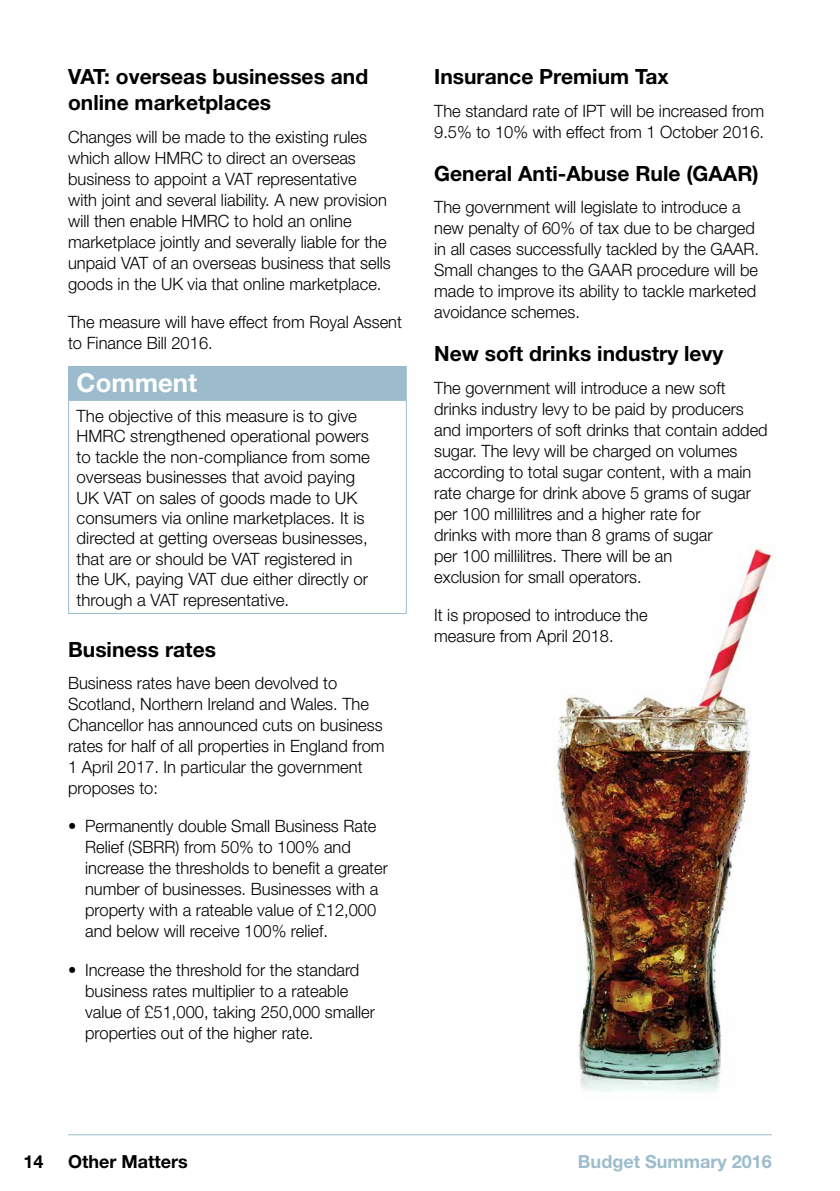
<style>
.page{position:relative;width:840px;height:1191px;background:#fff}
.page>*{position:absolute;margin:0;border:0;box-sizing:border-box;transform-origin:0 0}
.t1{font:700 26px "Helvetica Neue";color:#fff}
.t2{font:700 21px/26px "Helvetica Neue";color:#000}
.t3{font:700 18px "Helvetica Neue";color:#9cbccd}
.t4{font:700 18px "Helvetica Neue";color:#000}
.t5{font:300 17px/21px "Helvetica Neue";color:#000}
.s1{font-weight:400}
</style>
<div class="page">
<img style="left:555px;top:544px;width:219px;height:549px">
<hr style="left:68px;top:1134px;width:703px;height:1px;background:#9cbccd">
<div style="left:69px;top:366px;width:337px;height:34px;background:#9cbccd"></div>
<hr style="left:68px;top:366px;width:338px;height:1px;background:#9cbccd">
<hr style="left:68px;top:367px;width:1px;height:33px;background:#9cbccd">
<hr style="left:68px;top:400px;width:338px;height:1px;background:#9cbccd">
<hr style="left:68px;top:401px;width:1px;height:212px;background:#9cbccd">
<hr style="left:405px;top:401px;width:1px;height:212px;background:#9cbccd">
<hr style="left:68px;top:613px;width:338px;height:1px;background:#9cbccd">
<p class="t2" style="left:68px;top:64px;width:301px">VAT: overseas businesses and online marketplaces</p>
<p class="t5" style="left:68px;top:126px;width:324px">Changes will be made to the existing rules which allow HMRC to direct an overseas business to appoint a VAT representative<br>with joint and several liability. A new provision will then enable HMRC to hold an online marketplace jointly and severally liable for the unpaid VAT of an overseas business that sells goods in the UK via that online marketplace.</p>
<p class="t5" style="left:68px;top:311px;width:335px">The measure will have effect from Royal Assent to Finance Bill 2016.</p>
<h1 class="t1" style="left:77px;top:367px;width:122px">Comment</h1>
<p class="t5" style="left:77px;top:405px;width:295px;line-height:20.4px">The objective of this measure is to give HMRC strengthened operational powers to tackle the non-compliance from some overseas businesses that avoid paying UK VAT on sales of goods made to UK consumers via online marketplaces. It is directed at getting overseas businesses, that are or should be VAT registered in the UK, paying VAT due either directly or through a VAT representative.</p>
<p class="t2" style="left:68px;top:636px;width:149px">Business rates</p>
<p class="t5" style="left:68px;top:672px;width:318px">Business rates have been devolved to Scotland, Northern Ireland and Wales. The Chancellor has announced cuts on business rates for half of all properties in England from 1 April 2017. In particular the government proposes to:</p>
<p class="t5" style="left:85px;top:815px;width:304px;text-indent:-17px"><span class="s1">•</span> Permanently double Small Business Rate Relief (SBRR) from 50% to 100% and increase the thresholds to benefit a greater number of businesses. Businesses with a property with a rateable value of £12,000 and below will receive 100% relief.</p>
<p class="t5" style="left:85px;top:958px;width:291px;text-indent:-17px"><span class="s1">•</span> Increase the threshold for the standard business rates multiplier to a rateable value of £51,000, taking 250,000 smaller properties out of the higher rate.</p>
<p class="t2" style="left:434px;top:64px;width:236px">Insurance Premium Tax</p>
<p class="t5" style="left:434px;top:100px;width:331px">The standard rate of IPT will be increased from<br>9.5% to 10% with effect from 1 October 2016.</p>
<p class="t2" style="left:434px;top:160px;width:326px">General Anti-Abuse Rule (GAAR)</p>
<p class="t5" style="left:434px;top:196px;width:326px">The government will legislate to introduce a new penalty of 60% of tax due to be charged in all cases successfully tackled by the GAAR.<br>Small changes to the GAAR procedure will be made to improve its ability to tackle marketed avoidance schemes.</p>
<p class="t2" style="left:434px;top:340px;width:290px">New soft drinks industry levy</p>
<p class="t5" style="left:434px;top:377px;width:335px">The government will introduce a new soft drinks industry levy to be paid by producers and importers of soft drinks that contain added sugar. The levy will be charged on volumes according to total sugar content, with a main rate charge for drink above 5 grams of sugar per 100 millilitres and a higher rate for<br>drinks with more than 8 grams of sugar<br>per 100 millilitres. There will be an<br>exclusion for small operators.</p>
<p class="t5" style="left:434px;top:604px;width:215px">It is proposed to introduce the measure from April 2018.</p>
<p class="t4" style="left:23px;top:1150px;width:22px">14</p>
<p class="t4" style="left:68px;top:1150px;width:121px">Other Matters</p>
<p class="t3" style="left:577px;top:1150px;width:195px">Budget Summary 2016</p>
</div>
